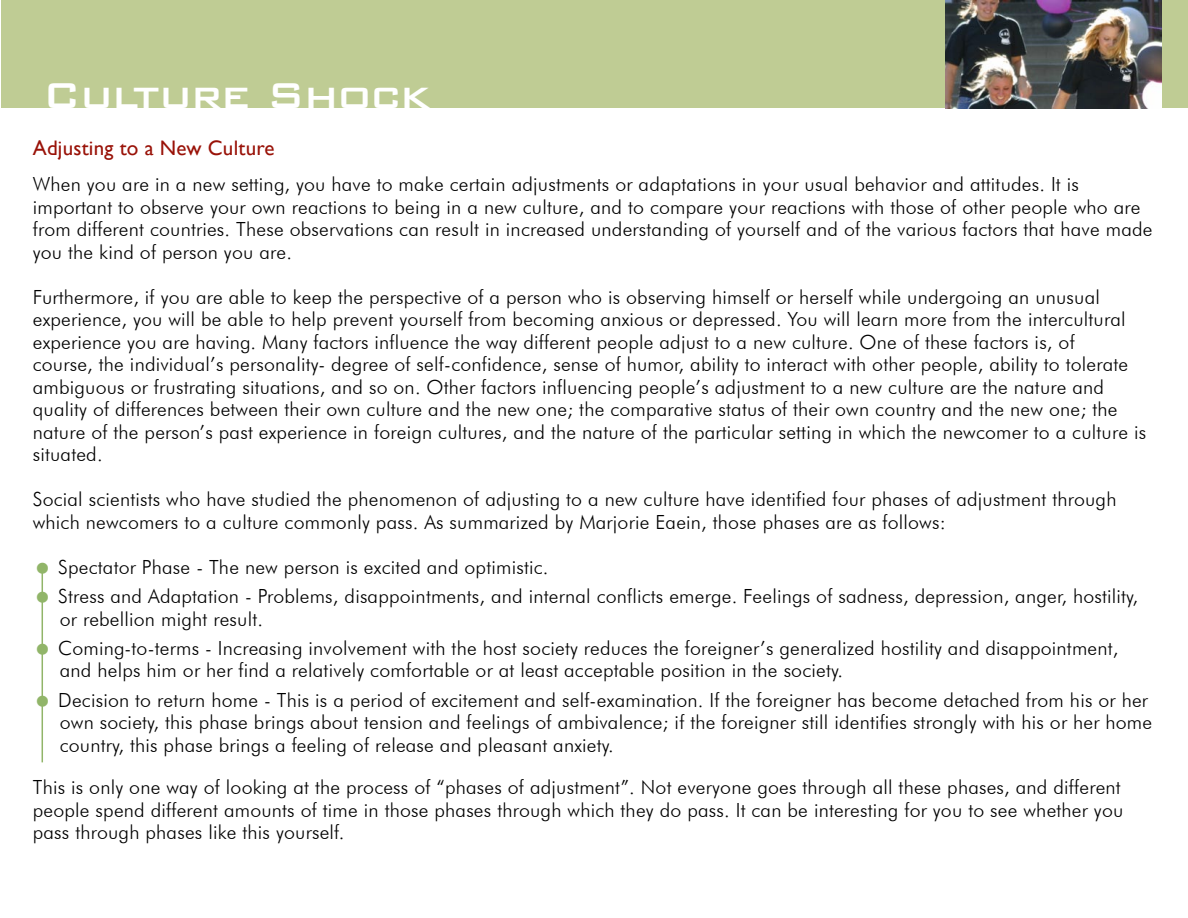
<style>
.page{position:relative;width:1188px;height:918px;background:#fff}
.page>*{position:absolute;margin:0;border:0;box-sizing:border-box;transform-origin:0 0}
.t1{font:500 48px "Bank Gothic BT";letter-spacing:-.025em;color:#fff}
.t2{font:21px "Gill Sans";letter-spacing:.01em;color:#991208}
.t3{font:300 19.5px/22.5px "Futura BT";letter-spacing:.01em;color:#000}
</style>
<div class="page">
<div style="left:1px;top:0;width:1187px;height:108px;background:#bfcc94"></div>
<img style="left:946px;top:0;width:215px;height:108px">
<hr style="left:42px;top:571px;width:1px;height:191px;background:#91b569">
<svg style="left:41px;top:643px;width:1px;height:12px"></svg>
<h1 class="t1" style="left:43px;top:70px;width:388px">Culture Shock</h1>
<p class="t2" style="left:33px;top:136px;width:243px">Adjusting to a New Culture</p>
<p class="t3" style="left:33px;top:173px;width:1121px">When you are in a new setting, you have to make certain adjustments or adaptations in your usual behavior and attitudes. It is important to observe your own reactions to being in a new culture, and to compare your reactions with those of other people who are from different countries. These observations can result in increased understanding of yourself and of the various factors that have made you the kind of person you are.</p>
<p class="t3" style="left:33px;top:286px;width:1115px">Furthermore, if you are able to keep the perspective of a person who is observing himself or herself while undergoing an unusual experience, you will be able to help prevent yourself from becoming anxious or depressed. You will learn more from the intercultural experience you are having. Many factors influence the way different people adjust to a new culture. One of these factors is, of<br>course, the individual’s personality- degree of self-confidence, sense of humor, ability to interact with other people, ability to tolerate ambiguous or frustrating situations, and so on. Other factors influencing people’s adjustment to a new culture are the nature and quality of differences between their own culture and the new one; the comparative status of their own country and the new one; the nature of the person’s past experience in foreign cultures, and the nature of the particular setting in which the newcomer to a culture is situated.</p>
<p class="t3" style="left:33px;top:488px;width:1085px">Social scientists who have studied the phenomenon of adjusting to a new culture have identified four phases of adjustment through which newcomers to a culture commonly pass. As summarized by Marjorie Eaein, those phases are as follows:</p>
<p class="t3" style="left:58px;top:552px;width:1081px;line-height:29.2px">Spectator Phase - The new person is excited and optimistic.<br>Stress and Adaptation - Problems, disappointments, and internal conflicts emerge. Feelings of sadness, depression, anger, hostility,</p>
<p class="t3" style="left:58px;top:604px;width:1062px;line-height:29.2px">or rebellion might result.<br>Coming-to-terms - Increasing involvement with the host society reduces the foreigner’s generalized hostility and disappointment,</p>
<p class="t3" style="left:58px;top:656px;width:1091px;line-height:29.2px">and helps him or her find a relatively comfortable or at least acceptable position in the society.<br>Decision to return home - This is a period of excitement and self-examination. If the foreigner has become detached from his or her</p>
<p class="t3" style="left:60px;top:711px;width:1094px">own society, this phase brings about tension and feelings of ambivalence; if the foreigner still identifies strongly with his or her home country, this phase brings a feeling of release and pleasant anxiety.</p>
<p class="t3" style="left:33px;top:776px;width:1092px">This is only one way of looking at the process of “phases of adjustment”. Not everyone goes through all these phases, and different people spend different amounts of time in those phases through which they do pass. It can be interesting for you to see whether you pass through phases like this yourself.</p>
</div>
